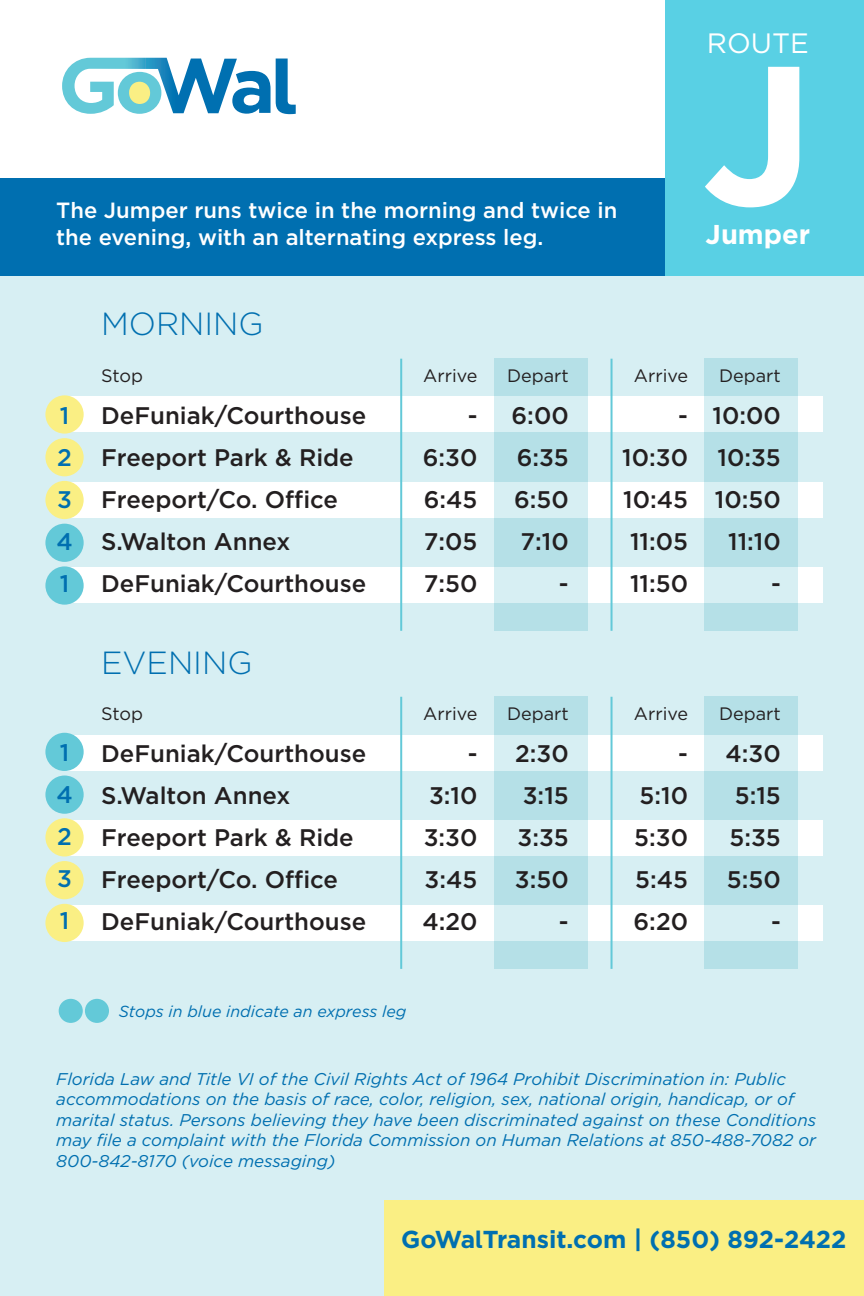
<style>
.page{position:relative;width:864px;height:1296px;background:#fff}
.page>*{position:absolute;margin:0;border:0;box-sizing:border-box;transform-origin:0 0}
.t1{font:700 198px "Gotham";color:#fff}
.t2{font:300 32px "Gotham";color:#006fb0}
.t3{font:28px "Gotham";color:#fff}
.t4{font:700 27.2px "Gotham";color:#fff}
.t5{font:700 24.6px "Gotham";color:#006fb0}
.t6{font:500 24px "Gotham";color:#231f20}
.t7{font:500 24px/42px "Gotham";color:#006fb0}
.t8{font:500 22px/26.4px "Gotham";color:#fff}
.t9{font:18px "Gotham";color:#231f20}
.t10{font:italic 17px/20.4px "Gotham";color:#006fb0}
.t11{font:italic 16px "Gotham";color:#006fb0}
.s1{font-family:"Helvetica Now Text"}
</style>
<div class="page">
<svg style="left:62px;top:58px;width:234px;height:56px"></svg>
<div style="left:0;top:192px;width:864px;height:1104px;background:#d7eff3"></div>
<div style="left:0;top:178px;width:689px;height:98px;background:#006fb0"></div>
<div style="left:65px;top:397px;width:758px;height:35px;background:#fff"></div>
<div style="left:65px;top:482px;width:758px;height:35px;background:#fff"></div>
<div style="left:65px;top:567px;width:758px;height:35px;background:#fff"></div>
<hr style="left:400px;top:359px;width:2px;height:272px;background:#63c9d8">
<hr style="left:611px;top:359px;width:2px;height:272px;background:#63c9d8">
<svg style="left:494px;top:359px;width:94px;height:272px;background:#c2e5eb"></svg>
<svg style="left:704px;top:359px;width:94px;height:272px;background:#c2e5eb"></svg>
<div style="left:65px;top:735px;width:758px;height:35px;background:#fff"></div>
<div style="left:65px;top:820px;width:758px;height:35px;background:#fff"></div>
<div style="left:65px;top:905px;width:758px;height:35px;background:#fff"></div>
<hr style="left:400px;top:697px;width:2px;height:272px;background:#63c9d8">
<hr style="left:611px;top:697px;width:2px;height:272px;background:#63c9d8">
<svg style="left:494px;top:697px;width:94px;height:272px;background:#c2e5eb"></svg>
<svg style="left:704px;top:697px;width:94px;height:272px;background:#c2e5eb"></svg>
<div style="left:384px;top:1201px;width:480px;height:95px;background:#faef84"></div>
<div style="left:45px;top:395px;width:39px;height:39px;background:#faef84;border-radius:50%"></div>
<div style="left:45px;top:438px;width:39px;height:38px;background:#faef84;border-radius:50%"></div>
<div style="left:45px;top:481px;width:39px;height:38px;background:#faef84;border-radius:50%"></div>
<div style="left:45px;top:524px;width:39px;height:38px;background:#63c9d8;border-radius:50%"></div>
<div style="left:45px;top:566px;width:39px;height:39px;background:#63c9d8;border-radius:50%"></div>
<div style="left:45px;top:733px;width:39px;height:38px;background:#63c9d8;border-radius:50%"></div>
<div style="left:59px;top:999px;width:24px;height:24px;background:#63c9d8;border-radius:50%"></div>
<div style="left:85px;top:999px;width:24px;height:24px;background:#63c9d8;border-radius:50%"></div>
<div style="left:45px;top:776px;width:39px;height:38px;background:#63c9d8;border-radius:50%"></div>
<div style="left:45px;top:818px;width:39px;height:39px;background:#faef84;border-radius:50%"></div>
<div style="left:45px;top:861px;width:39px;height:38px;background:#faef84;border-radius:50%"></div>
<div style="left:45px;top:904px;width:39px;height:38px;background:#faef84;border-radius:50%"></div>
<div style="left:665px;top:0;width:199px;height:276px;background:#59d0e4"></div>
<p class="t8" style="left:56px;top:197px;width:563px">The Jumper runs twice in the morning and twice in the evening, with an alternating express leg.</p>
<h3 class="t3" style="left:707px;top:27px;width:104px">ROUTE</h3>
<h1 class="t1" style="left:702px;top:21px;width:113px">J</h1>
<h3 class="t4" style="left:706px;top:218px;width:106px">Jumper</h3>
<h3 class="t7" style="left:56px;top:394px;width:18px">1<br>2<br>3<br>4<br>1</h3>
<h3 class="t7" style="left:56px;top:730px;width:18px">1<br>4<br>2<br>3<br>1</h3>
<h2 class="t2" style="left:101px;top:307px;width:164px">MORNING</h2>
<p class="t9" style="left:101px;top:366px;width:44px">Stop</p>
<p class="t9" style="left:423px;top:366px;width:56px">Arrive</p>
<p class="t9" style="left:507px;top:366px;width:63px">Depart</p>
<p class="t9" style="left:634px;top:366px;width:56px">Arrive</p>
<p class="t9" style="left:719px;top:366px;width:63px">Depart</p>
<h3 class="t6" style="left:101px;top:402px;width:267px">DeFuniak/Courthouse</h3>
<h3 class="t6" style="left:468px;top:402px;width:103px">- 6:00</h3>
<h3 class="t6" style="left:678px;top:402px;width:104px">- 10:00</h3>
<h3 class="t6" style="left:101px;top:444px;width:254px">Freeport Park &amp; Ride</h3>
<h3 class="t6" style="left:423px;top:444px;width:56px">6:30</h3>
<h3 class="t6" style="left:517px;top:444px;width:54px">6:35</h3>
<h3 class="t6" style="left:622px;top:444px;width:160px">10:30 10:35</h3>
<h3 class="t6" style="left:101px;top:486px;width:238px">Freeport/Co. Office</h3>
<h3 class="t6" style="left:424px;top:486px;width:55px">6:45</h3>
<h3 class="t6" style="left:514px;top:486px;width:56px">6:50</h3>
<h3 class="t6" style="left:623px;top:486px;width:159px">10:45 10:50</h3>
<h3 class="t6" style="left:101px;top:528px;width:191px">S.Walton Annex</h3>
<h3 class="t6" style="left:424px;top:528px;width:55px">7:05</h3>
<h3 class="t6" style="left:521px;top:528px;width:50px">7:10</h3>
<h3 class="t6" style="left:630px;top:528px;width:60px">11:05</h3>
<h3 class="t6" style="left:728px;top:528px;width:54px">11:10</h3>
<h3 class="t6" style="left:101px;top:570px;width:267px">DeFuniak/Courthouse</h3>
<h3 class="t6" style="left:424px;top:570px;width:55px">7:50</h3>
<h3 class="t6" style="left:559px;top:570px;width:11px">-</h3>
<h3 class="t6" style="left:630px;top:570px;width:60px">11:50</h3>
<h3 class="t6" style="left:771px;top:570px;width:11px">-</h3>
<h2 class="t2" style="left:101px;top:645px;width:153px">EVENING</h2>
<p class="t9" style="left:101px;top:704px;width:44px">Stop</p>
<p class="t9" style="left:423px;top:704px;width:56px">Arrive</p>
<p class="t9" style="left:507px;top:704px;width:63px">Depart</p>
<p class="t9" style="left:634px;top:704px;width:56px">Arrive</p>
<p class="t9" style="left:719px;top:704px;width:63px">Depart</p>
<h3 class="t6" style="left:101px;top:740px;width:267px">DeFuniak/Courthouse</h3>
<h3 class="t6" style="left:468px;top:740px;width:103px">- 2:30</h3>
<h3 class="t6" style="left:678px;top:740px;width:104px">- 4:30</h3>
<h3 class="t6" style="left:101px;top:782px;width:191px">S.Walton Annex</h3>
<h3 class="t6" style="left:429px;top:782px;width:50px">3:10</h3>
<h3 class="t6" style="left:523px;top:782px;width:47px">3:15</h3>
<h3 class="t6" style="left:640px;top:782px;width:50px">5:10</h3>
<h3 class="t6" style="left:735px;top:782px;width:48px">5:15</h3>
<h3 class="t6" style="left:101px;top:824px;width:254px">Freeport Park &amp; Ride</h3>
<h3 class="t6" style="left:424px;top:824px;width:55px">3:30</h3>
<h3 class="t6" style="left:518px;top:824px;width:53px">3:35</h3>
<h3 class="t6" style="left:634px;top:824px;width:55px">5:30</h3>
<h3 class="t6" style="left:730px;top:824px;width:53px">5:35</h3>
<h3 class="t6" style="left:101px;top:866px;width:238px">Freeport/Co. Office</h3>
<h3 class="t6" style="left:425px;top:866px;width:54px">3:45</h3>
<h3 class="t6" style="left:515px;top:866px;width:55px">3:50</h3>
<h3 class="t6" style="left:635px;top:866px;width:54px">5:45</h3>
<h3 class="t6" style="left:727px;top:866px;width:55px">5:50</h3>
<h3 class="t6" style="left:101px;top:908px;width:267px">DeFuniak/Courthouse</h3>
<h3 class="t6" style="left:422px;top:908px;width:57px">4:20</h3>
<h3 class="t6" style="left:559px;top:908px;width:11px">-</h3>
<h3 class="t6" style="left:634px;top:908px;width:56px">6:20</h3>
<h3 class="t6" style="left:771px;top:908px;width:11px">-</h3>
<p class="t11" style="left:119px;top:1003px;width:289px">Stops in blue indicate an express leg</p>
<p class="t10" style="left:56px;top:1069px;width:761px">Florida Law and Title VI of the Civil Rights Act of 1964 Prohibit Discrimination in: Public accommodations on the basis of race, color, religion, sex, national origin, handicap, or of marital status. Persons believing they have been discriminated against on these Conditions may file a complaint with the Florida Commission on Human Relations at 850-488-7082 or 800-842-8170 (voice messaging)</p>
<h3 class="t5" style="left:401px;top:1225px;width:447px">GoWa<span class="s1">l</span>Transit.com | (850) 892-2422</h3>
</div>
